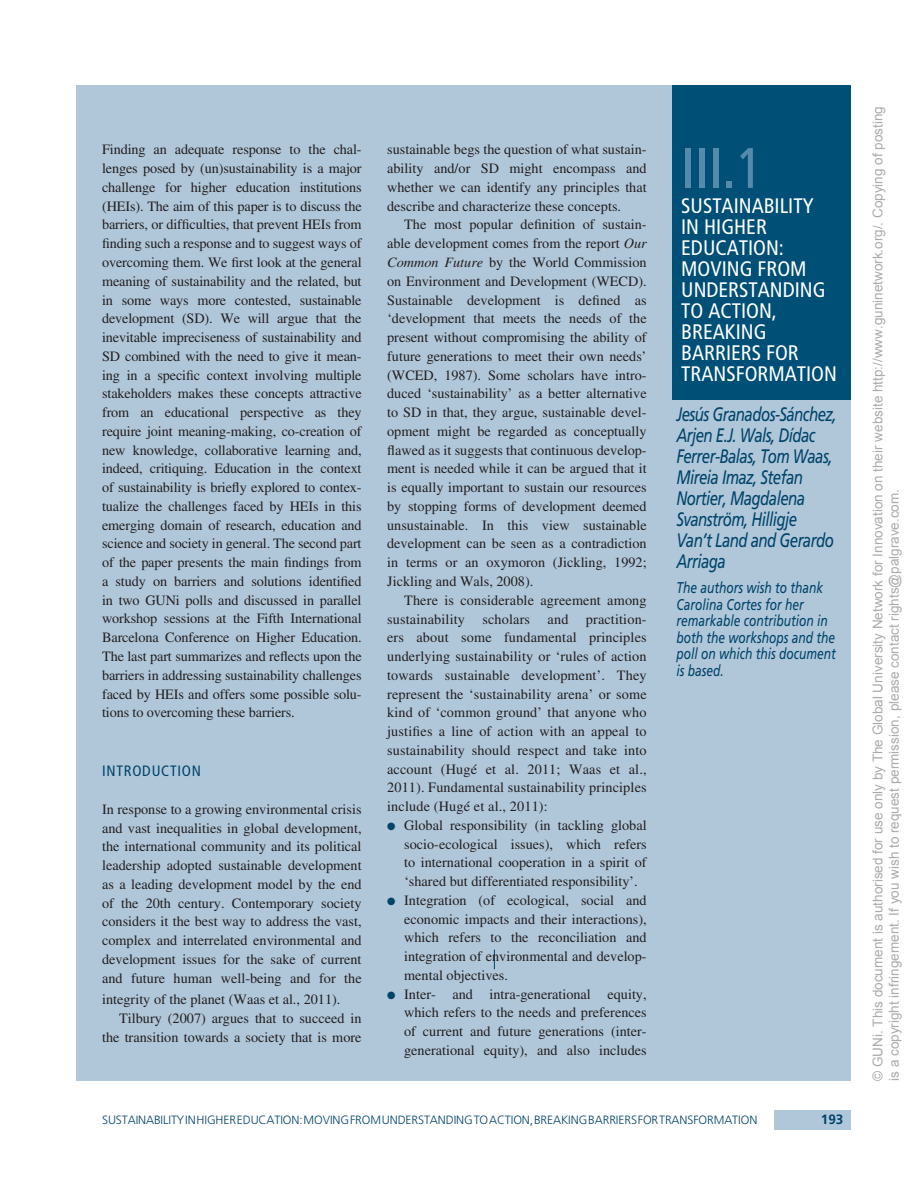
<style>
.page{position:relative;width:919px;height:1187px;background:#fff}
.page>*{position:absolute;margin:0;border:0;box-sizing:border-box;transform-origin:0 0}
.t1{font:condensed 57px "Frutiger LT Std";color:#568aab}
.t2{font:condensed 21px/21px "Frutiger LT Std";color:#fff}
.t3{font:italic 19.5px/21px "Frutiger LT Std";letter-spacing:-.035em;color:#00446a;scale:.77 1}
.t4{font:italic 15.6px/16.5px "Frutiger LT Std";color:#00446a;scale:.77 1}
.t5{font:condensed 15px "Frutiger LT Std";letter-spacing:.05em;color:#00446a}
.t6{font:14.25px/18.8px "Times LT Std";color:#231f20;text-align:justify}
.t7{font:13.5px/16.2px "Arial";color:#ababab}
.t8{font:700 13.5px "Frutiger LT Std";color:#00446a}
.t9{font:300 12px "Frutiger LT Std";letter-spacing:-.01em;color:#00446a}
.s1{font-style:italic}
.s2{color:#00446a}
</style>
<div class="page">
<div style="left:774px;top:1109px;width:76px;height:20px;background:#b0c7d9"></div>
<div style="left:77px;top:85px;width:773px;height:995px;background:#b0c7d9"></div>
<div style="left:672px;top:85px;width:178px;height:314px;background:#004f76"></div>
<svg style="left:494px;top:949px;width:1px;height:20px"></svg>
<p class="t6" style="left:102px;top:140px;width:261px">Finding an adequate response to the chal&shy;lenges posed by (un)sustainability is a major challenge for higher education institutions (HEIs). The aim of this paper is to discuss the barriers, or difficulties, that prevent HEIs from finding such a response and to suggest ways of overcoming them. We first look at the general meaning of sustainability and the related, but in some ways more contested, sustainable development (SD). We will argue that the inevitable impreciseness of sustainability and SD combined with the need to give it mean&shy;ing in a specific context involving multiple stakeholders makes these concepts attractive from an educational perspective as they require joint meaning-making, co-creation of new knowledge, collaborative learning and, indeed, critiquing. Education in the context of sustainability is briefly explored to contex&shy;tualize the challenges faced by HEIs in this emerging domain of research, education and science and society in general. The second part of the paper presents the main findings from a study on barriers and solutions identified in two GUNi polls and discussed in parallel workshop sessions at the Fifth International Barcelona Conference on Higher Education.<br>The last part summarizes and reflects upon the barriers in addressing sustainability challenges faced by HEIs and offers some possible solu&shy;tions to overcoming these barriers.</p>
<p class="t5" style="left:102px;top:762px;width:100px">INTRODUCTION</p>
<p class="t6" style="left:102px;top:799px;width:261px">In response to a growing environmental crisis and vast inequalities in global development, the international community and its political leadership adopted sustainable development as a leading development model by the end of the 20th century. Contemporary society considers it the best way to address the vast, complex and interrelated environmental and development issues for the sake of current and future human well-being and for the</p>
<p class="t6" style="left:102px;top:990px;width:240px">integrity of the planet (Waas et al., 2011).</p>
<p class="t6" style="left:119px;top:1008px;width:244px">Tilbury (2007) argues that to succeed in</p>
<p class="t6" style="left:102px;top:1027px;width:261px">the transition towards a society that is more</p>
<p class="t6" style="left:387px;top:140px;width:261px">sustainable begs the question of what sustain&shy;ability and/or SD might encompass and whether we can identify any principles that describe and characterize these concepts.</p>
<p class="t6" style="left:387px;top:215px;width:261px;text-indent:17px">The most popular definition of sustain&shy;able development comes from the report <span class="s1">Our Common Future</span> by the World Commission on Environment and Development (WECD).<br>Sustainable development is defined as ‘development that meets the needs of the present without compromising the ability of future generations to meet their own needs’ (WCED, 1987). Some scholars have intro&shy;duced ‘sustainability’ as a better alternative to SD in that, they argue, sustainable devel&shy;opment might be regarded as conceptually flawed as it suggests that continuous develop&shy;ment is needed while it can be argued that it is equally important to sustain our resources by stopping forms of development deemed unsustainable. In this view sustainable development can be seen as a contradiction in terms or an oxymoron (Jickling, 1992; Jickling and Wals, 2008).</p>
<p class="t6" style="left:387px;top:590px;width:261px;text-indent:17px">There is considerable agreement among sustainability scholars and practition&shy;ers about some fundamental principles underlying sustainability or ‘rules of action towards sustainable development’. They represent the ‘sustainability arena’ or some kind of ‘common ground’ that anyone who justifies a line of action with an appeal to sustainability should respect and take into account (Hugé et al. 2011; Waas et al., 2011). Fundamental sustainability principles include (Hugé et al., 2011):</p>
<p class="t6" style="left:404px;top:815px;width:244px;text-indent:-17px"><span class="s2">●</span> Global responsibility (in tackling global socio-ecological issues), which refers to international cooperation in a spirit of ‘shared but differentiated responsibility’.</p>
<p class="t6" style="left:404px;top:890px;width:244px;text-indent:-17px"><span class="s2">●</span> Integration (of ecological, social and economic impacts and their interactions), which refers to the reconciliation and integration of environmental and develop&shy;mental objectives.</p>
<p class="t6" style="left:404px;top:984px;width:244px;text-indent:-17px"><span class="s2">●</span> Inter- and intra-generational equity, which refers to the needs and preferences of current and future generations (inter&shy;generational equity), and also includes</p>
<h1 class="t1" style="left:681px;top:135px;width:84px">III.1</h1>
<h2 class="t2" style="left:681px;top:195px;width:157px">SUSTAINABILITY<br>IN HIGHER<br>EDUCATION:<br>MOVING FROM<br>UNDERSTANDING<br>TO ACTION,<br>BREAKING<br>BARRIERS FOR<br>TRANSFORMATION</h2>
<h3 class="t3" style="left:676px;top:404px;width:209px">Jesús Granados-Sánchez,<br>Arjen E.J. Wals, Dídac<br>Ferrer-Balas, Tom Waas,<br>Mireia Imaz, Stefan<br>Nortier, Magdalena<br>Svanström, Hilligje<br>Van’t Land and Gerardo<br>Arriaga</h3>
<p class="t4" style="left:676px;top:579px;width:208px">The authors wish to thank<br>Carolina Cortes for her remarkable contribution in both the workshops and the poll on which this document is based.</p>
<p class="t9" style="left:102px;top:1113px;width:656px">SUSTAINABILITYINHIGH ER EDUCATION:MOVINGFROM UNDERSTANDINGTOACTION,BREAKINGBARRIERS FORTRANSFORMATION</p>
<p class="t8" style="left:820px;top:1111px;width:24px">193</p>
<p class="t7" style="left:869px;top:1080px;width:976px;rotate:-90deg">© GUNi. This document is authorised for use only by The Global University Network for Innovation on their website http://www.guninetwork.org/. Copying of posting is a copyright infringement. If you wish to request permission, please contact rights@palgrave.com.</p>
</div>
